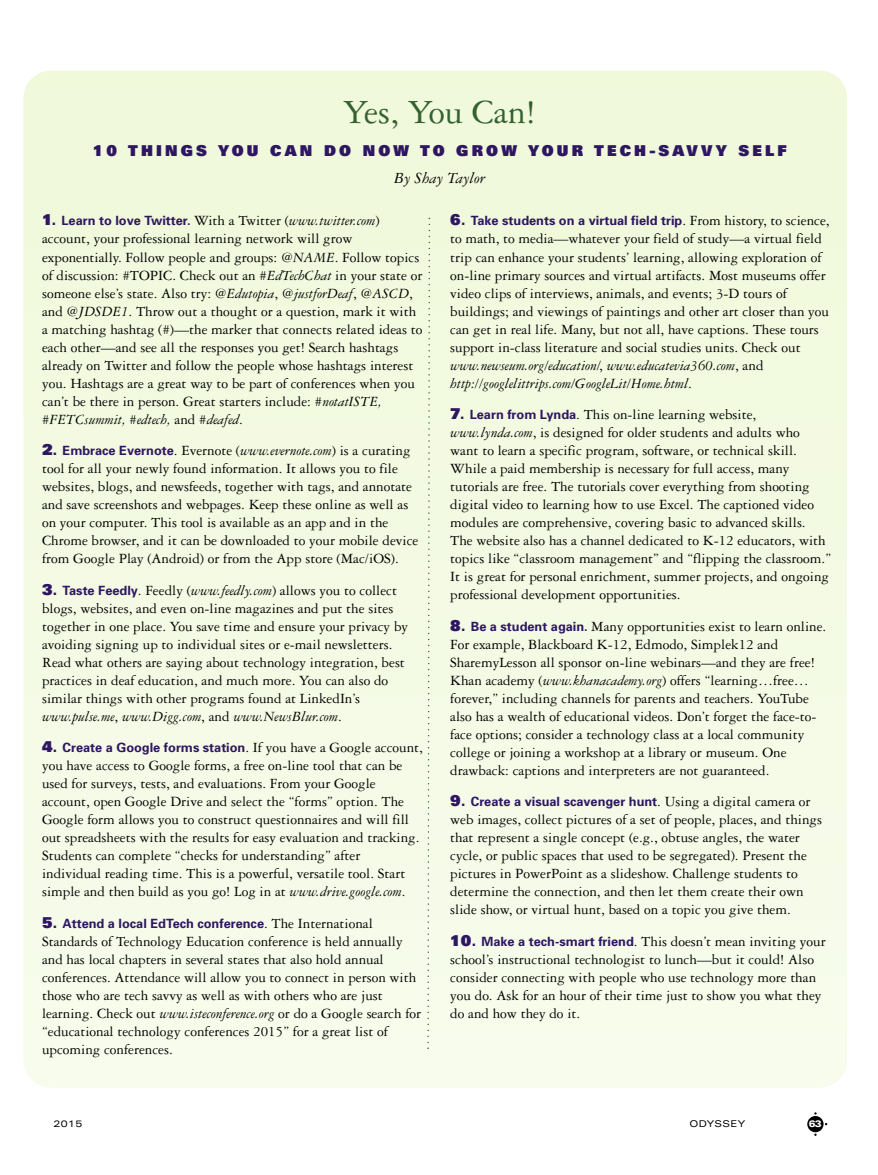
<style>
.page{position:relative;width:878px;height:1175px;background:#fff}
.page>*{position:absolute;margin:0;border:0;box-sizing:border-box;transform-origin:0 0}
.t1{font:36px "Garamond Three";color:#346130}
.t2{font:italic 16.5px "Garamond Three";color:#000}
.t3{font:15px/18px "Garamond Three";color:#000}
.t4{font:900 15px "Univers";letter-spacing:.21em;color:#2e1761}
.t5{font:700 12.75px "Univers";color:#2e1761}
.t6{font:expanded 9.3px "Univers";letter-spacing:.035em;color:#000}
.t7{font:900 expanded 9.3px "Univers";color:#fff}
.s1{font-weight:900;font-size:15px}
.s2{font-size:18px}
.s3{font-family:"Garamond Three";font-weight:400;font-size:15px;color:#000}
.s4{font-family:"Garamond Three";font-weight:400;font-style:italic;font-size:15px;color:#000}
.s5{font-style:italic}
.s6{font-family:"Univers";font-weight:900;color:#2e1761}
.s7{font-family:"Univers";font-weight:700;font-size:18px;color:#2e1761}
.s8{font-family:"Univers";font-weight:700;font-size:12.75px;color:#2e1761}
</style>
<div class="page">
<div style="left:24px;top:71px;width:822px;height:1016px;background:#f4fae3;border-radius:27px"></div>
<div style="left:807px;top:1116px;width:16px;height:16px;background:#000;border-radius:50%"></div>
<svg style="left:427px;top:217px;width:4px;height:832px"></svg>
<h1 class="t1" style="left:343px;top:100px;width:194px">Yes, You Can!</h1>
<p class="t4" style="left:93px;top:145px;width:695px">10 THINGS YOU CAN DO NOW TO GROW YOUR TECH-SAVVY SELF</p>
<p class="t2" style="left:394px;top:172px;width:93px">By Shay Taylor</p>
<p class="t5" style="left:42px;top:216px;width:339px"><span class="s1">1</span><span class="s2">.</span> Learn to love Twitter. <span class="s3">With a Twitter (</span><span class="s4">www.twitter.com</span><span class="s3">)</span></p>
<p class="t3" style="left:42px;top:231px;width:382px">account, your professional learning network will grow exponentially. Follow people and groups: <span class="s5">@NAME</span>. Follow topics of discussion: #TOPIC. Check out an <span class="s5">#EdTechChat</span> in your state or someone else’s state. Also try: <span class="s5">@Edutopia</span>, <span class="s5">@justforDeaf</span>, <span class="s5">@ASCD</span>, and <span class="s5">@JDSDE1</span>. Throw out a thought or a question, mark it with a matching hashtag (#)—the marker that connects related ideas to each other—and see all the responses you get! Search hashtags already on Twitter and follow the people whose hashtags interest you. Hashtags are a great way to be part of conferences when you can’t be there in person. Great starters include: <span class="s5">#notatISTE, #FETCsummit, #edtech,</span> and <span class="s5">#deafed</span>.</p>
<p class="t3" style="left:42px;top:443px;width:378px"><span class="s6">2</span><span class="s7">.</span> <span class="s8">Embrace Evernote</span>. Evernote (<span class="s5">www.evernote.com</span>) is a curating tool for all your newly found information. It allows you to file websites, blogs, and newsfeeds, together with tags, and annotate and save screenshots and webpages. Keep these online as well as on your computer. This tool is available as an app and in the Chrome browser, and it can be downloaded to your mobile device from Google Play (Android) or from the App store (Mac/iOS).</p>
<p class="t3" style="left:42px;top:582px;width:367px"><span class="s6">3</span><span class="s7">.</span> <span class="s8">Taste Feedly</span>. Feedly (<span class="s5">www.feedly.com</span>) allows you to collect blogs, websites, and even on-line magazines and put the sites together in one place. You save time and ensure your privacy by avoiding signing up to individual sites or e-mail newsletters.<br>Read what others are saying about technology integration, best practices in deaf education, and much more. You can also do similar things with other programs found at LinkedIn’s <span class="s5">www.pulse.me</span>, <span class="s5">www.Digg.com</span>, and <span class="s5">www.NewsBlur.com</span>.</p>
<p class="t5" style="left:42px;top:743px;width:382px"><span class="s1">4</span><span class="s2">.</span> Create a Google forms station<span class="s3">. If you have a Google account,</span></p>
<p class="t3" style="left:42px;top:758px;width:379px">you have access to Google forms, a free on-line tool that can be used for surveys, tests, and evaluations. From your Google account, open Google Drive and select the “forms” option. The Google form allows you to construct questionnaires and will fill out spreadsheets with the results for easy evaluation and tracking.<br>Students can complete “checks for understanding” after individual reading time. This is a powerful, versatile tool. Start simple and then build as you go! Log in at <span class="s5">www.drive.google.com</span>.</p>
<p class="t5" style="left:42px;top:918px;width:332px"><span class="s1">5</span><span class="s2">.</span> Attend a local EdTech conference<span class="s3">. The International</span></p>
<p class="t3" style="left:42px;top:933px;width:381px">Standards of Technology Education conference is held annually and has local chapters in several states that also hold annual conferences. Attendance will allow you to connect in person with those who are tech savvy as well as with others who are just learning. Check out <span class="s5">www.isteconference.org</span> or do a Google search for “educational technology conferences 2015” for a great list of upcoming conferences.</p>
<p class="t5" style="left:450px;top:216px;width:381px"><span class="s1">6</span><span class="s2">.</span> Take students on a virtual field trip<span class="s3">. From history, to science,</span></p>
<p class="t3" style="left:450px;top:231px;width:380px">to math, to media—whatever your field of study—a virtual field trip can enhance your students’ learning, allowing exploration of on-line primary sources and virtual artifacts. Most museums offer video clips of interviews, animals, and events; 3-D tours of buildings; and viewings of paintings and other art closer than you can get in real life. Many, but not all, have captions. These tours support in-class literature and social studies units. Check out <span class="s5">www.newseum.org/education/</span>, <span class="s5">www.educatevia360.com</span>, and <span class="s5">http://googlelittrips.com/GoogleLit/Home.html</span>.</p>
<p class="t3" style="left:450px;top:407px;width:382px"><span class="s6">7</span><span class="s7">.</span> <span class="s8">Learn from Lynda</span>. This on-line learning website, <span class="s5">www.lynda.com</span>, is designed for older students and adults who want to learn a specific program, software, or technical skill.<br>While a paid membership is necessary for full access, many tutorials are free. The tutorials cover everything from shooting digital video to learning how to use Excel. The captioned video modules are comprehensive, covering basic to advanced skills.<br>The website also has a channel dedicated to K-12 educators, with topics like “classroom management” and “flipping the classroom.” It is great for personal enrichment, summer projects, and ongoing professional development opportunities.</p>
<p class="t3" style="left:450px;top:618px;width:377px"><span class="s6">8</span><span class="s7">.</span> <span class="s8">Be a student again.</span> Many opportunities exist to learn online.<br>For example, Blackboard K-12, Edmodo, Simplek12 and SharemyLesson all sponsor on-line webinars—and they are free!<br>Khan academy (<span class="s5">www.khanacademy.org</span>) offers “learning…free… forever,” including channels for parents and teachers. YouTube also has a wealth of educational videos. Don’t forget the face-to&shy;face options; consider a technology class at a local community college or joining a workshop at a library or museum. One drawback: captions and interpreters are not guaranteed.</p>
<p class="t5" style="left:450px;top:797px;width:362px"><span class="s1">9</span><span class="s2">.</span> Create a visual scavenger hunt<span class="s3">. Using a digital camera or</span></p>
<p class="t3" style="left:450px;top:812px;width:373px">web images, collect pictures of a set of people, places, and things that represent a single concept (e.g., obtuse angles, the water cycle, or public spaces that used to be segregated). Present the pictures in PowerPoint as a slideshow. Challenge students to determine the connection, and then let them create their own slide show, or virtual hunt, based on a topic you give them.</p>
<p class="t3" style="left:450px;top:933px;width:377px"><span class="s6">10</span><span class="s7">.</span> <span class="s8">Make a tech-smart friend</span>. This doesn’t mean inviting your school’s instructional technologist to lunch—but it could! Also consider connecting with people who use technology more than you do. Ask for an hour of their time just to show you what they do and how they do it.</p>
<p class="t6" style="left:54px;top:1120px;width:30px">2015</p>
<p class="t6" style="left:689px;top:1120px;width:57px">ODYSSEY</p>
<p class="t7" style="left:809px;top:1120px;width:14px">63</p>
</div>
